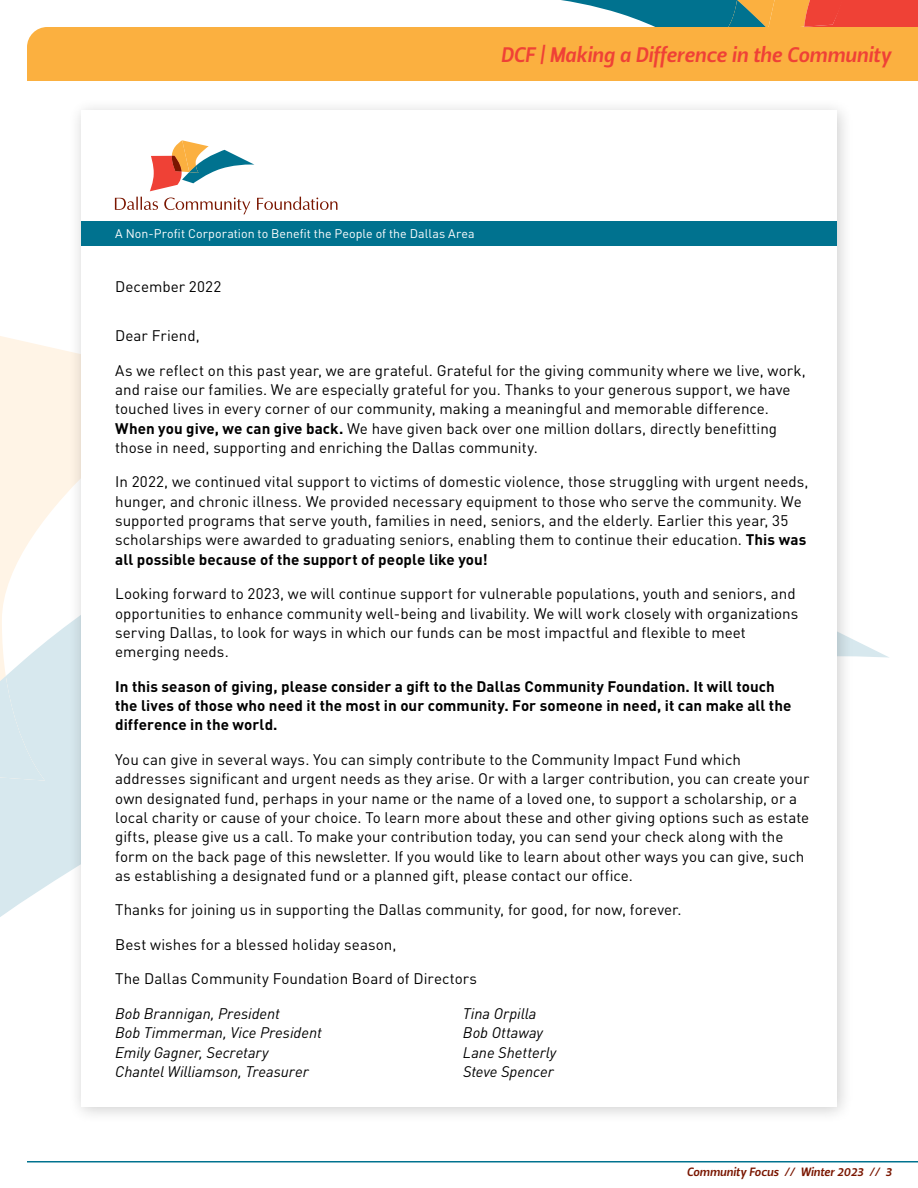
<style>
.page{position:relative;width:918px;height:1188px;background:#fff}
.page>*{position:absolute;margin:0;border:0;box-sizing:border-box;transform-origin:0 0}
.t1{font:21px "Leitura Sans Italic 3";color:#ef4136}
.t2{font:15.15px/19.4px "DINOT";color:#000}
.t3{font:700 15.15px/19.4px "DINOT";letter-spacing:.005em;color:#000}
.t4{font:italic 15.15px "DINOT";color:#000}
.t5{font:12.45px "DINOT";letter-spacing:.005em;color:#fff}
.t6{font:12px "Leitura Sans Italic 3";color:#7a1600}
.s1{font-weight:700}
</style>
<div class="page">
<svg style="left:561px;top:0;width:357px;height:27px;background:#988278"></svg>
<div style="left:27px;top:27px;width:891px;height:54px;background:#fbb040"></div>
<svg style="left:0;top:336px;width:68px;height:98px;background:#fff4e7"></svg>
<svg style="left:0;top:434px;width:889px;height:483px"></svg>
<div style="left:0;top:676px;width:45px;height:105px;background:#d7e8ee"></div>
<hr style="left:27px;top:1161px;width:891px;height:1px;background:#00728f">
<div style="left:68px;top:98px;width:787px;height:1027px;background:#000;opacity:.2"></div>
<div style="left:81px;top:110px;width:756px;height:997px;background:#fff"></div>
<div style="left:81px;top:221px;width:756px;height:25px;background:#00728f"></div>
<svg style="left:115px;top:197px;width:43px;height:13px"></svg>
<svg style="left:164px;top:198px;width:86px;height:16px"></svg>
<svg style="left:257px;top:197px;width:80px;height:13px"></svg>
<svg style="left:150px;top:140px;width:104px;height:51px"></svg>
<h1 class="t1" style="left:501px;top:41px;width:392px">DCF | Making a Difference in the Community</h1>
<p class="t5" style="left:115px;top:225px;width:361px">A Non-Profit Corporation to Benefit the People of the Dallas Area</p>
<p class="t2" style="left:115px;top:276px;width:108px">December 2022</p>
<p class="t2" style="left:115px;top:325px;width:86px">Dear Friend,</p>
<p class="t2" style="left:115px;top:360px;width:692px">As we reflect on this past year, we are grateful. Grateful for the giving community where we live, work, and raise our families. We are especially grateful for you. Thanks to your generous support, we have touched lives in every corner of our community, making a meaningful and memorable difference.<br><span class="s1">When you give, we can give back.</span> We have given back over one million dollars, directly benefitting those in need, supporting and enriching the Dallas community.</p>
<p class="t2" style="left:115px;top:472px;width:695px">In 2022, we continued vital support to victims of domestic violence, those struggling with urgent needs, hunger, and chronic illness. We provided necessary equipment to those who serve the community. We supported programs that serve youth, families in need, seniors, and the elderly. Earlier this year, 35 scholarships were awarded to graduating seniors, enabling them to continue their education. <span class="s1">This was all possible because of the support of people like you!</span></p>
<p class="t2" style="left:115px;top:584px;width:685px">Looking forward to 2023, we will continue support for vulnerable populations, youth and seniors, and opportunities to enhance community well-being and livability. We will work closely with organizations serving Dallas, to look for ways in which our funds can be most impactful and flexible to meet emerging needs.</p>
<p class="t3" style="left:115px;top:676px;width:678px">In this season of giving, please consider a gift to the Dallas Community Foundation. It will touch the lives of those who need it the most in our community. For someone in need, it can make all the difference in the world.</p>
<p class="t2" style="left:115px;top:749px;width:696px">You can give in several ways. You can simply contribute to the Community Impact Fund which addresses significant and urgent needs as they arise. Or with a larger contribution, you can create your own designated fund, perhaps in your name or the name of a loved one, to support a scholarship, or a local charity or cause of your choice. To learn more about these and other giving options such as estate gifts, please give us a call. To make your contribution today, you can send your check along with the form on the back page of this newsletter. If you would like to learn about other ways you can give, such as establishing a designated fund or a planned gift, please contact our office.</p>
<p class="t2" style="left:115px;top:900px;width:568px">Thanks for joining us in supporting the Dallas community, for good, for now, forever.</p>
<p class="t2" style="left:115px;top:934px;width:283px">Best wishes for a blessed holiday season,</p>
<p class="t2" style="left:115px;top:969px;width:363px">The Dallas Community Foundation Board of Directors</p>
<p class="t4" style="left:115px;top:1003px;width:166px">Bob Brannigan, President</p>
<p class="t4" style="left:463px;top:1003px;width:75px">Tina Orpilla</p>
<p class="t4" style="left:115px;top:1022px;width:208px">Bob Timmerman, Vice President</p>
<p class="t4" style="left:463px;top:1022px;width:82px">Bob Ottaway</p>
<p class="t4" style="left:115px;top:1042px;width:155px">Emily Gagner, Secretary</p>
<p class="t4" style="left:463px;top:1042px;width:95px">Lane Shetterly</p>
<p class="t4" style="left:115px;top:1061px;width:195px">Chantel Williamson, Treasurer</p>
<p class="t4" style="left:463px;top:1061px;width:92px">Steve Spencer</p>
<p class="t6" style="left:687px;top:1163px;width:207px">Community Focus // Winter 2023 // 3</p>
</div>
